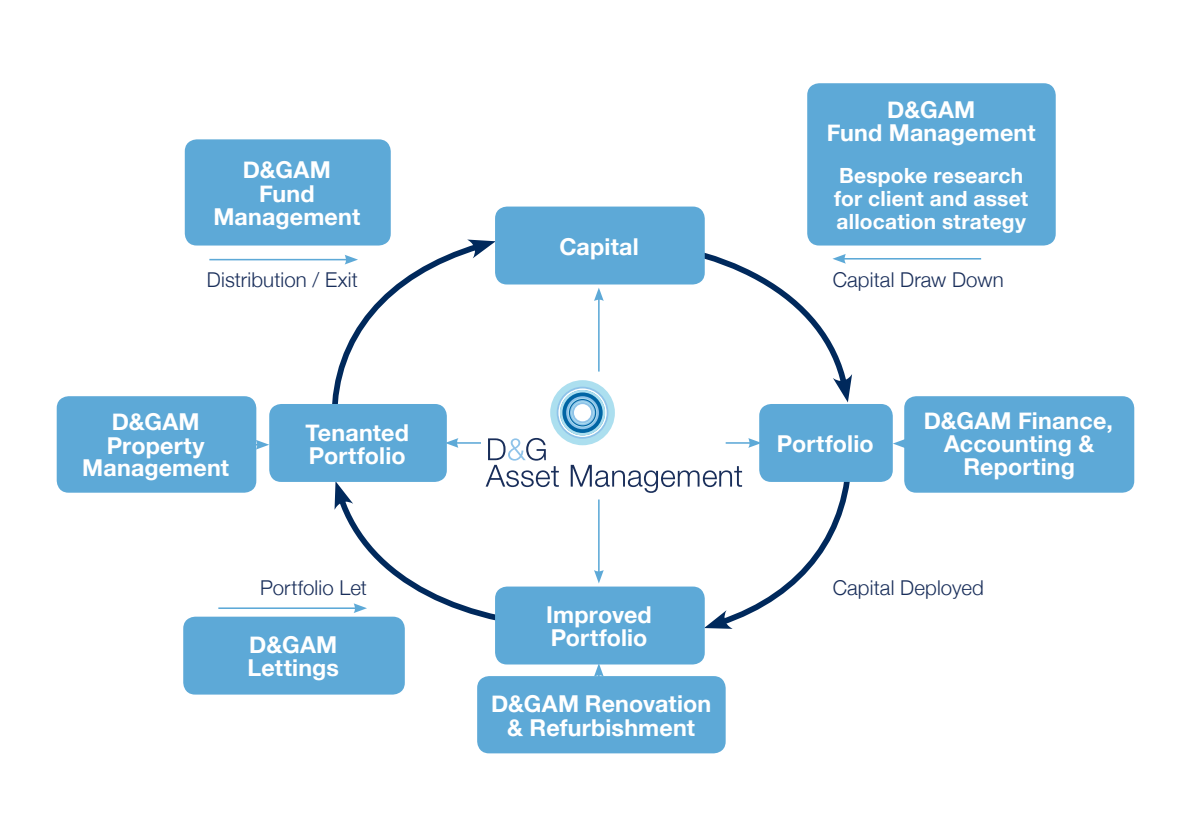
<style>
.page{position:relative;width:1191px;height:840px;background:#fff}
.page>*{position:absolute;margin:0;border:0;box-sizing:border-box;transform-origin:0 0}
.t1{font:700 23.2px/23.2px "Helvetica Neue";letter-spacing:.005em;color:#fff;text-align:center}
.t2{font:700 21px/23.2px "Helvetica Neue";letter-spacing:.01em;color:#fff}
.t3{font:300 20.4px "Helvetica Neue";letter-spacing:.01em;color:#192e5a}
</style>
<div class="page">
<div style="left:495px;top:206px;width:209px;height:78px;background:#5da9d7;border-radius:12px"></div>
<div style="left:495px;top:586px;width:209px;height:78px;background:#5da9d7;border-radius:12px"></div>
<div style="left:759px;top:404px;width:133px;height:77px;background:#5da9d7;border-radius:12px"></div>
<div style="left:269px;top:404px;width:178px;height:77px;background:#5da9d7;border-radius:12px"></div>
<svg style="left:594px;top:664px;width:10px;height:11px"></svg>
<svg style="left:892px;top:438px;width:12px;height:10px"></svg>
<hr style="left:209px;top:259px;width:139px;height:1px;background:#5da9d7">
<hr style="left:218px;top:607px;width:139px;height:1px;background:#5da9d7">
<svg style="left:256px;top:439px;width:13px;height:10px"></svg>
<div style="left:185px;top:139px;width:206px;height:106px;background:#5da9d7;border-radius:12px"></div>
<div style="left:183px;top:616px;width:222px;height:78px;background:#5da9d7;border-radius:12px"></div>
<div style="left:57px;top:396px;width:199px;height:96px;background:#5da9d7;border-radius:12px"></div>
<div style="left:904px;top:396px;width:230px;height:96px;background:#5da9d7;border-radius:12px"></div>
<div style="left:807px;top:83px;width:248px;height:162px;background:#5da9d7;border-radius:12px"></div>
<div style="left:477px;top:675px;width:248px;height:78px;background:#5da9d7;border-radius:12px"></div>
<hr style="left:842px;top:258px;width:139px;height:1px;background:#5da9d7">
<svg style="left:329px;top:239px;width:526px;height:390px"></svg>
<p class="t1" style="left:213px;top:158px;width:148px">D&amp;GAM<br>Fund<br>Management</p>
<p class="t3" style="left:207px;top:267px;width:152px">Distribution / Exit</p>
<p class="t1" style="left:559px;top:234px;width:81px">Capital</p>
<p class="t1" style="left:827px;top:98px;width:210px">D&amp;GAM<br>Fund Management</p>
<p class="t2" style="left:834px;top:163px;width:196px">Bespoke research for client and asset allocation strategy</p>
<p class="t3" style="left:832px;top:267px;width:172px">Capital Draw Down</p>
<p class="t1" style="left:82px;top:410px;width:148px">D&amp;GAM<br>Property<br>Management</p>
<p class="t1" style="left:923px;top:408px;width:191px">D&amp;GAM Finance,<br>Accounting &amp;<br>Reporting</p>
<p class="t1" style="left:305px;top:420px;width:105px;text-align:left">Tenanted<br>Portfolio</p>
<p class="t1" style="left:777px;top:431px;width:98px">Portfolio</p>
<p class="t3" style="left:260px;top:574px;width:108px">Portfolio Let</p>
<p class="t3" style="left:832px;top:574px;width:153px">Capital Deployed</p>
<p class="t1" style="left:247px;top:632px;width:93px;text-align:left">D&amp;GAM<br>Lettings</p>
<p class="t1" style="left:546px;top:602px;width:107px;text-align:left">Improved<br>Portfolio</p>
<p class="t1" style="left:491px;top:691px;width:221px">D&amp;GAM Renovation &amp; Refurbishment</p>
</div>
